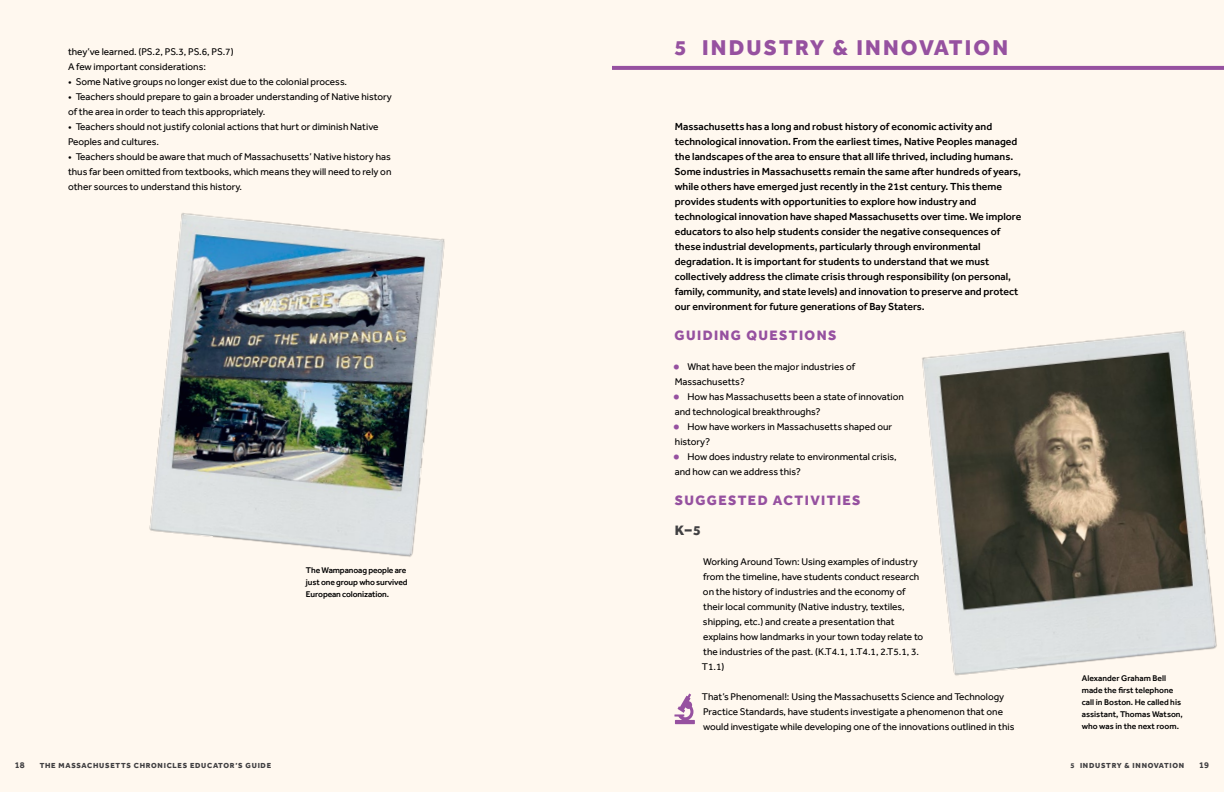
<style>
.page{position:relative;width:1224px;height:792px;background:#fff8ef}
.page>*{position:absolute;margin:0;border:0;box-sizing:border-box;transform-origin:0 0}
.MAIN_HEADER{font:800 22px "Effra";letter-spacing:.1em;color:#9651a0}
.guiding_questions{font:800 14px "Effra";letter-spacing:.1em;color:#9651a0}
.key_stages{font:800 14px "Effra";color:#414042}
.Bold_main_text{font:500 10.5px/15px "Effra";color:#000}
.REGULAR_main_text_wi{font:10px/15px "Effra";color:#000}
.Regular_main_text{font:10px/15px "Effra";color:#000}
.t1{font:700 9px "Effra";color:#414042}
.main_captions{font:500 8.5px/12px "Effra";color:#000}
.t2{font:800 7.5px "Effra";letter-spacing:.1em;color:#414042}
.s1{font-size:20px;color:#9651a0}
</style>
<div class="page">
<img style="left:149px;top:213px;width:296px;height:344px">
<svg style="left:612px;top:66px;width:612px;height:4px;fill:#9651a0"></svg>
<img style="left:922px;top:330px;width:295px;height:346px">
<svg style="left:674px;top:694px;width:21px;height:30px"></svg>
<p class="REGULAR_main_text_wi" style="left:68px;top:44px;width:167px">they’ve learned. (PS.2, PS.3, PS.6, PS.7)</p>
<p class="REGULAR_main_text_wi" style="left:68px;top:59px;width:139px">A few important considerations:</p>
<p class="REGULAR_main_text_wi" style="left:68px;top:74px;width:281px">• Some Native groups no longer exist due to the colonial process.</p>
<p class="REGULAR_main_text_wi" style="left:68px;top:89px;width:325px">• Teachers should prepare to gain a broader understanding of Native history of the area in order to teach this appropriately.</p>
<p class="REGULAR_main_text_wi" style="left:68px;top:119px;width:312px">• Teachers should not justify colonial actions that hurt or diminish Native<br>Peoples and cultures.</p>
<p class="REGULAR_main_text_wi" style="left:68px;top:149px;width:325px;text-align:justify">• Teachers should be aware that much of Massachusetts’ Native history has thus far been omitted from textbooks, which means they will need to rely on other sources to understand this history.</p>
<p class="main_captions" style="left:306px;top:564px;width:103px">The Wampanoag people are just one group who survived<br>European colonization.</p>
<h1 class="MAIN_HEADER" style="left:674px;top:34px;width:335px">5 INDUSTRY &amp; INNOVATION</h1>
<p class="Bold_main_text" style="left:675px;top:119px;width:348px">Massachusetts has a long and robust history of economic activity and technological innovation. From the earliest times, Native Peoples managed the landscapes of the area to ensure that all life thrived, including humans.<br>Some industries in Massachusetts remain the same after hundreds of years, while others have emerged just recently in the 21st century. This theme provides students with opportunities to explore how industry and technological innovation have shaped Massachusetts over time. We implore educators to also help students consider the negative consequences of these industrial developments, particularly through environmental degradation. It is important for students to understand that we must collectively address the climate crisis through responsibility (on personal, family, community, and state levels) and innovation to preserve and protect our environment for future generations of Bay Staters.</p>
<h1 class="guiding_questions" style="left:675px;top:327px;width:163px">GUIDING QUESTIONS</h1>
<p class="Regular_main_text" style="left:673px;top:359px;width:184px"><span class="s1">•</span> What have been the major industries of<br>Massachusetts?</p>
<p class="Regular_main_text" style="left:673px;top:389px;width:233px"><span class="s1">•</span> How has Massachusetts been a state of innovation and technological breakthroughs?</p>
<p class="Regular_main_text" style="left:673px;top:419px;width:221px"><span class="s1">•</span> How have workers in Massachusetts shaped our history?</p>
<p class="Regular_main_text" style="left:673px;top:449px;width:225px"><span class="s1">•</span> How does industry relate to environmental crisis, and how can we address this?</p>
<h1 class="guiding_questions" style="left:675px;top:492px;width:187px">SUGGESTED ACTIVITIES</h1>
<p class="key_stages" style="left:675px;top:522px;width:28px">K–5</p>
<p class="REGULAR_main_text_wi" style="left:702px;top:554px;width:223px">Working Around Town: Using examples of industry from the timeline, have students conduct research on the history of industries and the economy of their local community (Native industry, textiles, shipping, etc.) and create a presentation that explains how landmarks in your town today relate to the industries of the past. (K.T4.1, 1.T4.1, 2.T5.1, 3.<br>T1.1)</p>
<p class="REGULAR_main_text_wi" style="left:702px;top:689px;width:314px">That’s Phenomenal!: Using the Massachusetts Science and Technology<br>Practice Standards, have students investigate a phenomenon that one would investigate while developing one of the innovations outlined in this</p>
<p class="main_captions" style="left:1082px;top:672px;width:103px">Alexander Graham Bell made the first telephone call in Boston. He called his assistant, Thomas Watson, who was in the next room.</p>
<p class="t1" style="left:15px;top:760px;width:11px">18</p>
<p class="t2" style="left:40px;top:761px;width:233px">THE MASSACHUSETTS CHRONICLES EDUCATOR’S GUIDE</p>
<p class="t2" style="left:1071px;top:761px;width:115px">5 INDUSTRY &amp; INNOVATION</p>
<p class="t1" style="left:1199px;top:760px;width:11px">19</p>
</div>
